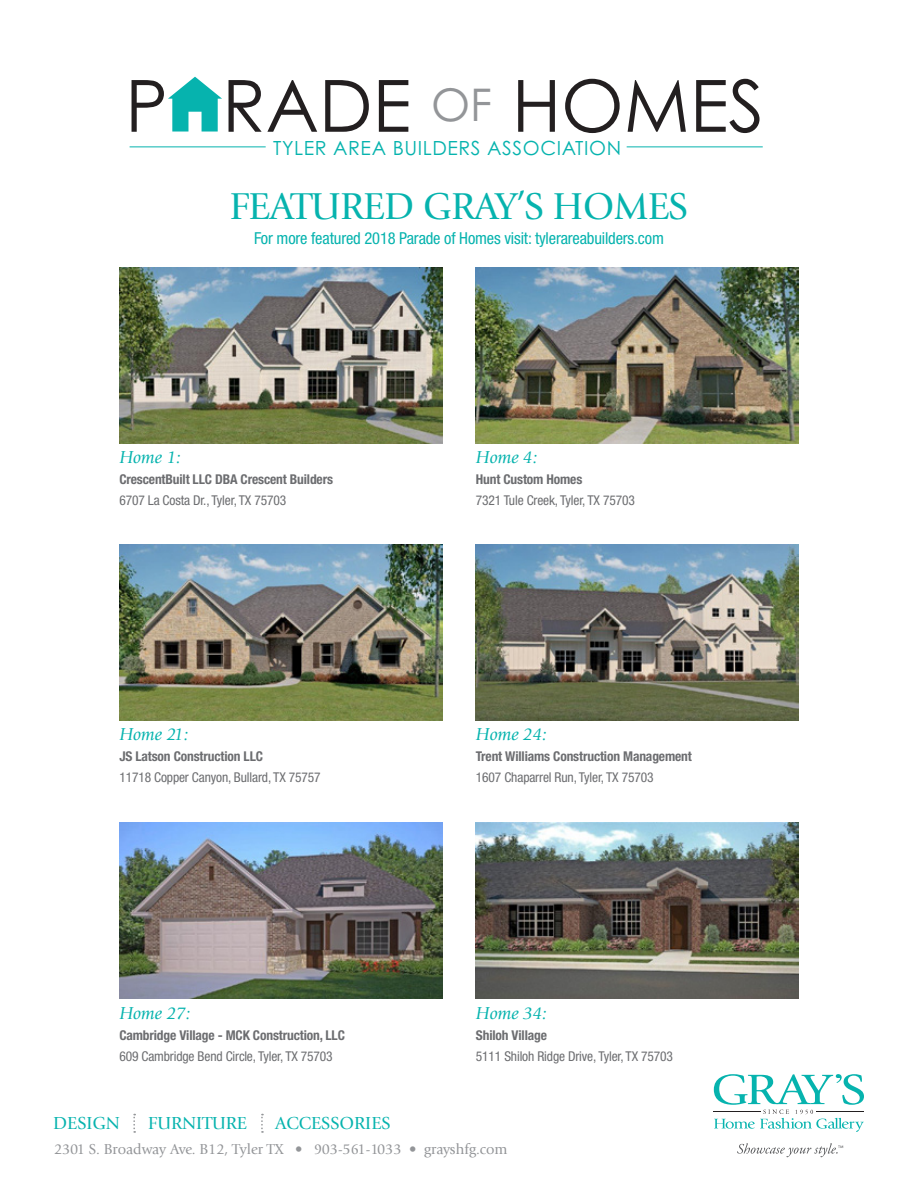
<style>
.page{position:relative;width:918px;height:1188px;background:#fff}
.page>*{position:absolute;margin:0;border:0;box-sizing:border-box;transform-origin:0 0}
.t1{font:72px "Century Gothic";color:#231f20}
.t2{font:39px "Giovanni";letter-spacing:-.02em;color:#06b3ae}
.t3{font:19.5px "Century Gothic";letter-spacing:.03em;color:#06b3ae}
.t4{font:18.15px "Giovanni";color:#06b3ae}
.t5{font:italic 18px "Giovanni";letter-spacing:-.01em;color:#06b3ae}
.t6{font:condensed 16.5px "Helvetica Neue LT Std";letter-spacing:-.01em;color:#06b3ae}
.t7{font:15px "Giovanni";color:#939598}
.t8{font:condensed 13.5px "Helvetica Neue LT Std";letter-spacing:-.01em;color:#6c6d70}
.t9{font:700 condensed 13.5px "Helvetica Neue LT Std";letter-spacing:-.01em;color:#6c6d70}
.s1{font-size:45px;color:#939598}
</style>
<div class="page">
<svg style="left:168px;top:77px;width:54px;height:55px"></svg>
<hr style="left:130px;top:147px;width:136px;height:1px;background:#06b3ae">
<hr style="left:627px;top:147px;width:136px;height:1px;background:#06b3ae">
<svg style="left:714px;top:1074px;width:150px;height:58px"></svg>
<hr style="left:816px;top:1112px;width:48px;height:1px;background:#231f20">
<hr style="left:714px;top:1112px;width:47px;height:1px;background:#231f20">
<svg style="left:737px;top:1143px;width:106px;height:14px"></svg>
<svg style="left:133px;top:1114px;width:2px;height:19px"></svg>
<svg style="left:261px;top:1114px;width:2px;height:19px"></svg>
<img style="left:119px;top:268px;width:323px;height:176px">
<img style="left:119px;top:544px;width:323px;height:176px">
<img style="left:476px;top:544px;width:323px;height:176px">
<img style="left:119px;top:823px;width:323px;height:176px">
<img style="left:476px;top:823px;width:323px;height:176px">
<img style="left:476px;top:268px;width:323px;height:176px">
<p class="t1" style="left:125px;top:62px;width:641px">P RADE <span class="s1">OF</span> HOMES</p>
<p class="t3" style="left:273px;top:136px;width:349px">TYLER AREA BUILDERS ASSOCIATION</p>
<p class="t2" style="left:230px;top:184px;width:460px">FEATURED GRAY’S HOMES</p>
<p class="t6" style="left:254px;top:229px;width:411px">For more featured 2018 Parade of Homes visit: tylerareabuilders.com</p>
<p class="t5" style="left:119px;top:447px;width:63px">Home 1:</p>
<p class="t9" style="left:119px;top:471px;width:215px">CrescentBuilt LLC DBA Crescent Builders</p>
<p class="t8" style="left:119px;top:493px;width:168px">6707 La Costa Dr., Tyler, TX 75703</p>
<p class="t5" style="left:119px;top:725px;width:71px">Home 21:</p>
<p class="t9" style="left:119px;top:748px;width:145px">JS Latson Construction LLC</p>
<p class="t8" style="left:119px;top:770px;width:203px">11718 Copper Canyon, Bullard, TX 75757</p>
<p class="t5" style="left:119px;top:1003px;width:73px">Home 27:</p>
<p class="t9" style="left:119px;top:1027px;width:227px">Cambridge Village - MCK Construction, LLC</p>
<p class="t8" style="left:119px;top:1048px;width:215px">609 Cambridge Bend Circle, Tyler, TX 75703</p>
<p class="t5" style="left:476px;top:447px;width:63px">Home 4:</p>
<p class="t9" style="left:476px;top:471px;width:108px">Hunt Custom Homes</p>
<p class="t8" style="left:476px;top:493px;width:161px">7321 Tule Creek, Tyler, TX 75703</p>
<p class="t5" style="left:476px;top:725px;width:73px">Home 24:</p>
<p class="t9" style="left:476px;top:748px;width:218px">Trent Williams Construction Management</p>
<p class="t8" style="left:476px;top:770px;width:179px">1607 Chaparrel Run, Tyler, TX 75703</p>
<p class="t5" style="left:476px;top:1003px;width:73px">Home 34:</p>
<p class="t9" style="left:476px;top:1027px;width:73px">Shiloh Village</p>
<p class="t8" style="left:476px;top:1048px;width:199px">5111 Shiloh Ridge Drive, Tyler, TX 75703</p>
<p class="t4" style="left:53px;top:1113px;width:68px">DESIGN</p>
<p class="t4" style="left:148px;top:1113px;width:100px">FURNITURE</p>
<p class="t4" style="left:275px;top:1113px;width:117px">ACCESSORIES</p>
<p class="t7" style="left:54px;top:1141px;width:455px">2301 S. Broadway Ave. B12, Tyler TX • 903-561-1033 • grayshfg.com</p>
</div>
